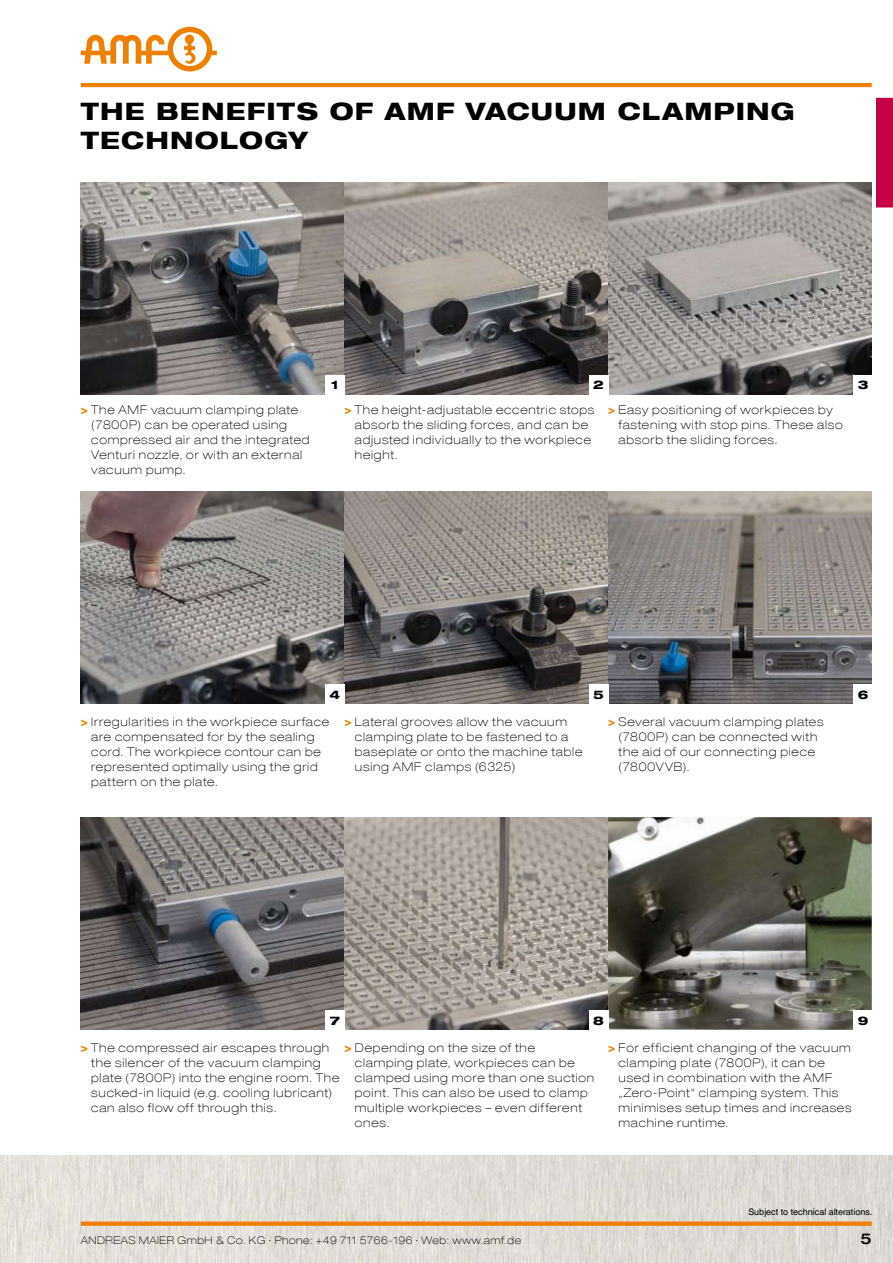
<style>
.page{position:relative;width:893px;height:1263px;background:#fff}
.page>*{position:absolute;margin:0;border:0;box-sizing:border-box;transform-origin:0 0}
.t1{font:800 expanded 24px "Helvetica Neue LT Com";letter-spacing:.05em;color:#000}
.t2{font:500 expanded 15px "Helvetica Neue LT Com";color:#000}
.t3{font:100 expanded 12px/15px "Helvetica Neue LT Com";letter-spacing:.065em;color:#000}
.t4{font:800 expanded 12px "Helvetica Neue LT Com";color:#000}
.t5{font:100 expanded 10.5px "Helvetica Neue LT Com";letter-spacing:.05em;color:#000}
.t6{font:9px "Helvetica World";color:#000}
.s1{font-weight:800;color:#ee7f00}
</style>
<div class="page">
<img style="left:0;top:1155px;width:893px;height:108px">
<hr style="left:81px;top:83px;width:791px;height:4px;background:#ee7f00">
<svg style="left:81px;top:27px;width:136px;height:44px"></svg>
<div style="left:81px;top:1221px;width:791px;height:5px;background:#ee7f00"></div>
<img style="left:81px;top:182px;width:791px;height:213px">
<img style="left:81px;top:491px;width:791px;height:213px">
<img style="left:81px;top:817px;width:263px;height:213px">
<svg style="left:344px;top:817px;width:264px;height:213px;background:#a59e96"></svg>
<svg style="left:608px;top:817px;width:264px;height:213px;background:#66655b"></svg>
<div style="left:325px;top:375px;width:19px;height:20px;background:#fff"></div>
<div style="left:589px;top:375px;width:19px;height:20px;background:#fff"></div>
<div style="left:325px;top:685px;width:19px;height:19px;background:#fff"></div>
<div style="left:589px;top:685px;width:19px;height:19px;background:#fff"></div>
<div style="left:589px;top:1011px;width:19px;height:19px;background:#fff"></div>
<div style="left:325px;top:1011px;width:19px;height:19px;background:#fff"></div>
<div style="left:854px;top:375px;width:19px;height:20px;background:#fff"></div>
<div style="left:854px;top:685px;width:19px;height:19px;background:#fff"></div>
<div style="left:854px;top:1011px;width:19px;height:19px;background:#fff"></div>
<div style="left:876px;top:98px;width:17px;height:109px;background:#c50347"></div>
<h1 class="t1" style="left:81px;top:96px;width:329px">THE BENEFITS OF AMF</h1>
<h1 class="t1" style="left:466px;top:96px;width:330px">VACUUM CLAMPING</h1>
<h1 class="t1" style="left:81px;top:125px;width:229px">TECHNOLOGY</h1>
<p class="t4" style="left:331px;top:377px;width:9px">1</p>
<p class="t4" style="left:593px;top:377px;width:12px">2</p>
<p class="t3" style="left:91px;top:402px;width:220px;text-indent:-10px"><span class="s1">&gt;</span> The AMF vacuum clamping plate (7800P) can be operated using compressed air and the integrated<br>Venturi nozzle, or with an external vacuum pump.</p>
<p class="t3" style="left:355px;top:402px;width:241px;text-indent:-10px"><span class="s1">&gt;</span> The height-adjustable eccentric stops absorb the sliding forces, and can be adjusted individually to the workpiece height.</p>
<p class="t3" style="left:619px;top:402px;width:226px;text-indent:-10px"><span class="s1">&gt;</span> Easy positioning of workpieces by fastening with stop pins. These also absorb the sliding forces.</p>
<p class="t4" style="left:858px;top:377px;width:12px">3</p>
<p class="t4" style="left:330px;top:686px;width:12px">4</p>
<p class="t4" style="left:593px;top:686px;width:12px">5</p>
<p class="t3" style="left:91px;top:714px;width:239px;text-indent:-10px"><span class="s1">&gt;</span> Irregularities in the workpiece surface are compensated for by the sealing cord. The workpiece contour can be represented optimally using the grid pattern on the plate.</p>
<p class="t3" style="left:355px;top:714px;width:229px;text-indent:-10px"><span class="s1">&gt;</span> Lateral grooves allow the vacuum clamping plate to be fastened to a baseplate or onto the machine table using AMF clamps (6325)</p>
<p class="t3" style="left:619px;top:714px;width:206px;text-indent:-10px"><span class="s1">&gt;</span> Several vacuum clamping plates (7800P) can be connected with the aid of our connecting piece (7800VVB).</p>
<p class="t4" style="left:858px;top:686px;width:12px">6</p>
<p class="t4" style="left:330px;top:1012px;width:11px">7</p>
<p class="t4" style="left:593px;top:1012px;width:12px">8</p>
<p class="t4" style="left:858px;top:1012px;width:12px">9</p>
<p class="t3" style="left:91px;top:1040px;width:250px;text-indent:-10px"><span class="s1">&gt;</span> The compressed air escapes through the silencer of the vacuum clamping plate (7800P) into the engine room. The sucked-in liquid (e.g. cooling lubricant) can also flow off through this.</p>
<p class="t3" style="left:355px;top:1040px;width:241px;text-indent:-10px"><span class="s1">&gt;</span> Depending on the size of the clamping plate, workpieces can be clamped using more than one suction point. This can also be used to clamp multiple workpieces – even different ones.</p>
<p class="t3" style="left:619px;top:1040px;width:234px;text-indent:-10px"><span class="s1">&gt;</span> For efficient changing of the vacuum clamping plate (7800P), it can be used in combination with the AMF „Zero-Point“ clamping system. This minimises setup times and increases machine runtime.</p>
<p class="t6" style="left:748px;top:1207px;width:125px">Subject to technical alterations.</p>
<p class="t5" style="left:81px;top:1233px;width:442px">ANDREAS MAIER GmbH &amp; Co. KG ∙ Phone: +49 711 5766-196 ∙ Web: www.amf.de</p>
<p class="t2" style="left:861px;top:1229px;width:13px">5</p>
</div>
